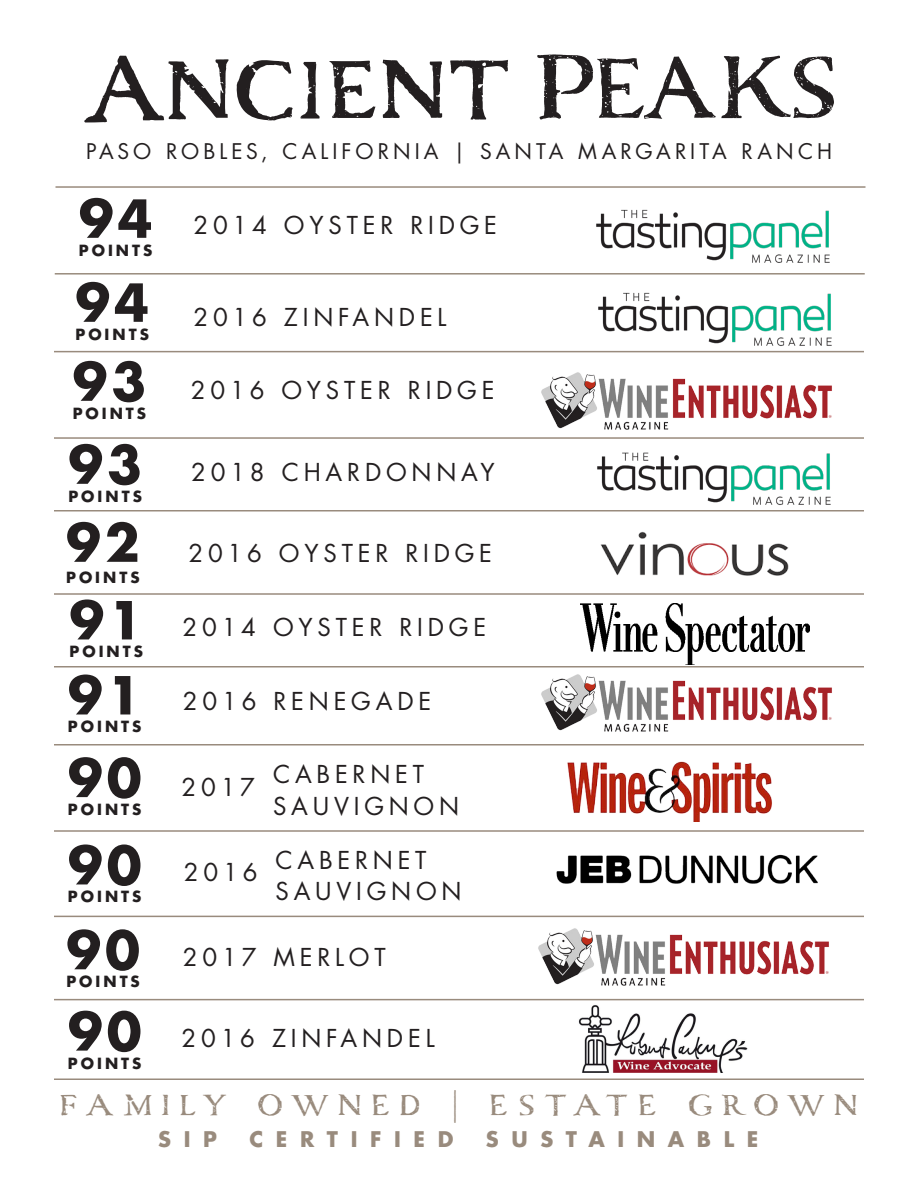
<style>
.page{position:relative;width:918px;height:1188px;background:#fff}
.page>*{position:absolute;margin:0;border:0;box-sizing:border-box;transform-origin:0 0}
.H1_Spacing{font:700 51px "Futura Std";letter-spacing:.075em;color:#231f20}
.t1{font:36px "Carta Marina";letter-spacing:.27em;color:#998b7d}
.H1_Spacing-2{font:24px/31.5px "Futura Std";letter-spacing:.2em;color:#231f20}
.t2{font:21px "Futura Std";letter-spacing:.19em;color:#231f20}
.t3{font:700 21px "Futura Std";letter-spacing:.6em;color:#998b7d}
.H1_Spacing-3{font:700 15px "Futura Std";letter-spacing:.2em;color:#231f20}
</style>
<div class="page">
<svg style="left:329px;top:61px;width:46px;height:57px"></svg>
<svg style="left:236px;top:60px;width:57px;height:61px"></svg>
<svg style="left:300px;top:62px;width:20px;height:57px"></svg>
<svg style="left:450px;top:60px;width:58px;height:60px"></svg>
<svg style="left:383px;top:60px;width:59px;height:58px"></svg>
<svg style="left:84px;top:56px;width:145px;height:67px"></svg>
<svg style="left:537px;top:54px;width:297px;height:66px"></svg>
<hr style="left:54px;top:351px;width:810px;height:1px;background:#998b7d">
<hr style="left:55px;top:273px;width:810px;height:2px;background:#998b7d">
<hr style="left:54px;top:510px;width:810px;height:2px;background:#998b7d">
<hr style="left:54px;top:593px;width:810px;height:2px;background:#998b7d">
<hr style="left:56px;top:186px;width:810px;height:2px;background:#998b7d">
<img style="left:596px;top:209px;width:234px;height:54px">
<hr style="left:54px;top:666px;width:810px;height:2px;background:#998b7d">
<hr style="left:54px;top:744px;width:810px;height:2px;background:#998b7d">
<hr style="left:54px;top:830px;width:810px;height:2px;background:#998b7d">
<hr style="left:54px;top:916px;width:810px;height:1px;background:#998b7d">
<hr style="left:54px;top:999px;width:810px;height:1px;background:#998b7d">
<img style="left:580px;top:603px;width:230px;height:23px">
<hr style="left:54px;top:1078px;width:810px;height:2px;background:#998b7d">
<img style="left:556px;top:854px;width:262px;height:25px">
<img style="left:567px;top:765px;width:205px;height:56px">
<img style="left:578px;top:1019px;width:170px;height:53px">
<img style="left:600px;top:531px;width:189px;height:45px">
<hr style="left:54px;top:437px;width:810px;height:2px;background:#998b7d">
<img style="left:534px;top:879px;width:300px;height:140px">
<img style="left:598px;top:292px;width:233px;height:31px">
<img style="left:597px;top:438px;width:261px;height:67px">
<img style="left:536px;top:626px;width:300px;height:139px">
<img style="left:536px;top:323px;width:300px;height:140px">
<p class="t2" style="left:86px;top:138px;width:747px">PASO ROBLES, CALIFORNIA | SANTA MARGARITA RANCH</p>
<p class="H1_Spacing" style="left:79px;top:185px;width:75px">94</p>
<p class="H1_Spacing-3" style="left:79px;top:240px;width:75px">POINTS</p>
<p class="H1_Spacing" style="left:75px;top:269px;width:75px">94</p>
<p class="H1_Spacing-3" style="left:75px;top:324px;width:75px">POINTS</p>
<p class="H1_Spacing" style="left:73px;top:348px;width:75px">93</p>
<p class="H1_Spacing-3" style="left:73px;top:403px;width:75px">POINTS</p>
<p class="H1_Spacing" style="left:68px;top:431px;width:75px">93</p>
<p class="H1_Spacing-3" style="left:68px;top:486px;width:75px">POINTS</p>
<p class="H1_Spacing" style="left:66px;top:509px;width:75px">92</p>
<p class="H1_Spacing-3" style="left:66px;top:567px;width:75px">POINTS</p>
<p class="H1_Spacing" style="left:69px;top:586px;width:75px">91</p>
<p class="H1_Spacing-3" style="left:69px;top:642px;width:75px">POINTS</p>
<p class="H1_Spacing" style="left:68px;top:661px;width:75px">91</p>
<p class="H1_Spacing-3" style="left:68px;top:717px;width:75px">POINTS</p>
<p class="H1_Spacing" style="left:68px;top:744px;width:75px">90</p>
<p class="H1_Spacing-3" style="left:68px;top:800px;width:75px">POINTS</p>
<p class="H1_Spacing" style="left:68px;top:831px;width:75px">90</p>
<p class="H1_Spacing-3" style="left:68px;top:887px;width:75px">POINTS</p>
<p class="H1_Spacing" style="left:66px;top:916px;width:75px">90</p>
<p class="H1_Spacing-3" style="left:66px;top:972px;width:75px">POINTS</p>
<p class="H1_Spacing" style="left:68px;top:998px;width:75px">90</p>
<p class="H1_Spacing-3" style="left:68px;top:1053px;width:75px">POINTS</p>
<p class="H1_Spacing-2" style="left:193px;top:209px;width:305px">2014 OYSTER RIDGE</p>
<p class="H1_Spacing-2" style="left:193px;top:301px;width:255px">2016 ZINFANDEL</p>
<p class="H1_Spacing-2" style="left:191px;top:374px;width:305px">2016 OYSTER RIDGE</p>
<p class="H1_Spacing-2" style="left:191px;top:456px;width:305px">2018 CHARDONNAY</p>
<p class="H1_Spacing-2" style="left:188px;top:538px;width:305px">2016 OYSTER RIDGE</p>
<p class="H1_Spacing-2" style="left:183px;top:611px;width:305px">2014 OYSTER RIDGE</p>
<p class="H1_Spacing-2" style="left:183px;top:686px;width:250px">2016 RENEGADE</p>
<p class="H1_Spacing-2" style="left:182px;top:772px;width:75px">2017</p>
<p class="H1_Spacing-2" style="left:184px;top:857px;width:75px">2016</p>
<p class="H1_Spacing-2" style="left:273px;top:759px;width:188px">CABERNET<br>SAUVIGNON</p>
<p class="H1_Spacing-2" style="left:275px;top:844px;width:188px">CABERNET<br>SAUVIGNON</p>
<p class="H1_Spacing-2" style="left:183px;top:942px;width:204px">2017 MERLOT</p>
<p class="H1_Spacing-2" style="left:182px;top:1023px;width:255px">2016 ZINFANDEL</p>
<p class="t1" style="left:60px;top:1083px;width:799px">FAMILY OWNED | ESTATE GROWN</p>
<p class="t3" style="left:158px;top:1125px;width:60px">SIP</p>
<p class="t3" style="left:249px;top:1125px;width:206px">CERTIFIED</p>
<p class="t3" style="left:486px;top:1125px;width:274px">SUSTAINABLE</p>
</div>
